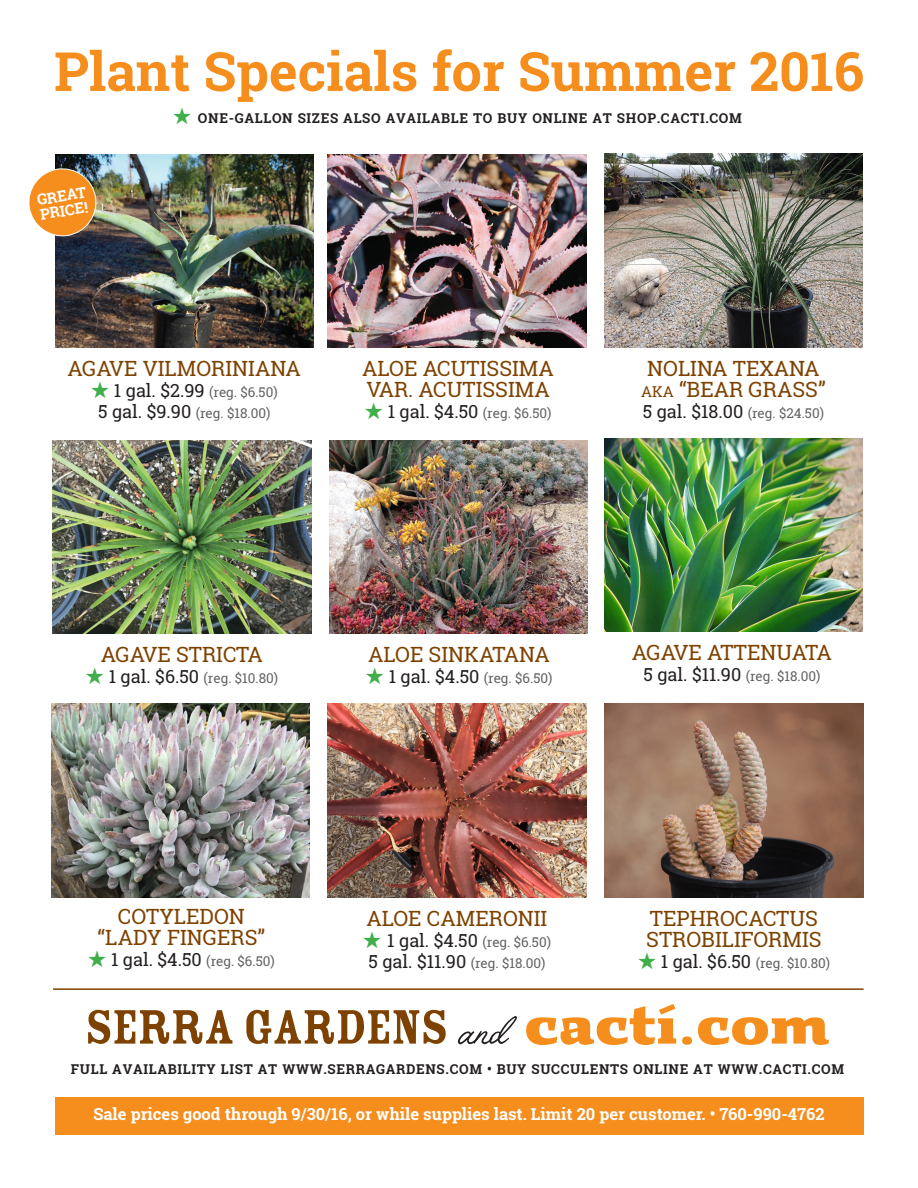
<style>
.page{position:relative;width:918px;height:1188px;background:#fff}
.page>*{position:absolute;margin:0;border:0;box-sizing:border-box;transform-origin:0 0}
.t1{font:700 54px "Roboto Slab";color:#f68e1e}
.t2{font:53.1px "Rosewood Std Fill";letter-spacing:-.035em;color:#7e4200}
.t3{font:21px/21px "Roboto Slab";color:#7e4200}
.t4{font:700 16.5px "Roboto Slab";color:#fff}
.t5{font:700 15px "Roboto Slab";color:#fff}
.t6{font:13.5px "Roboto Slab";color:#636366}
.t7{font:700 13.5px "Roboto Slab";letter-spacing:.05em;color:#231f20}
.s1{font-family:"Universal Newswith Comm Pi";font-weight:400;font-size:21px;color:#40ae49}
.s2{font-family:"Universal Newswith Comm Pi";font-size:21px;color:#40ae49}
.s3{font-size:18px;color:#231f20}
.s4{font-size:15px}
.s5{font-family:"OPTI Lariat Script";color:#231f20}
.s6{font-family:"Locomotiv TT";font-size:58.8px;color:#f68e1e}
</style>
<div class="page">
<div style="left:55px;top:1097px;width:809px;height:38px;background:#f68e1e"></div>
<img style="left:604px;top:154px;width:258px;height:193px">
<img style="left:52px;top:704px;width:258px;height:193px">
<img style="left:330px;top:440px;width:258px;height:194px">
<img style="left:53px;top:440px;width:258px;height:194px">
<img style="left:328px;top:704px;width:258px;height:193px">
<img style="left:328px;top:155px;width:258px;height:193px">
<img style="left:605px;top:704px;width:258px;height:193px">
<img style="left:55px;top:155px;width:259px;height:193px">
<img style="left:604px;top:438px;width:258px;height:193px">
<img style="left:29px;top:166px;width:69px;height:72px">
<hr style="left:53px;top:988px;width:811px;height:2px;background:#7e4200">
<p class="t1" style="left:54px;top:34px;width:811px">Plant Specials for Summer 2016</p>
<p class="t5" style="left:36px;top:190px;width:51px;rotate:-9deg">GREAT</p>
<p class="t5" style="left:39px;top:204px;width:50px;rotate:-9deg">PRICE!</p>
<p class="t7" style="left:173px;top:109px;width:571px"><span class="s1">.</span> ONE-GALLON SIZES ALSO AVAILABLE TO BUY ONLINE AT SHOP.CACTI.COM</p>
<p class="t3" style="left:68px;top:358px;width:235px">AGAVE VILMORINIANA</p>
<p class="t6" style="left:91px;top:383px;width:188px"><span class="s2">.</span> <span class="s3">1 gal. $2.99</span> (reg. $6.50)</p>
<p class="t6" style="left:98px;top:404px;width:174px"><span class="s3">5 gal. $9.90</span> (reg. $18.00)</p>
<p class="t3" style="left:362px;top:358px;width:193px">ALOE ACUTISSIMA<br>VAR. ACUTISSIMA</p>
<p class="t6" style="left:365px;top:404px;width:188px"><span class="s2">.</span> <span class="s3">1 gal. $4.50</span> (reg. $6.50)</p>
<p class="t3" style="left:641px;top:357px;width:186px">NOLINA TEXANA<br><span class="s4">AKA</span> “BEAR GRASS”</p>
<p class="t6" style="left:643px;top:403px;width:183px"><span class="s3">5 gal. $18.00</span> (reg. $24.50)</p>
<p class="t3" style="left:101px;top:644px;width:164px">AGAVE STRICTA</p>
<p class="t6" style="left:86px;top:669px;width:194px"><span class="s2">.</span> <span class="s3">1 gal. $6.50</span> (reg. $10.80)</p>
<p class="t3" style="left:368px;top:644px;width:183px">ALOE SINKATANA</p>
<p class="t6" style="left:366px;top:669px;width:188px"><span class="s2">.</span> <span class="s3">1 gal. $4.50</span> (reg. $6.50)</p>
<p class="t3" style="left:632px;top:642px;width:201px">AGAVE ATTENUATA</p>
<p class="t6" style="left:643px;top:667px;width:178px"><span class="s3">5 gal. $11.90</span> (reg. $18.00)</p>
<p class="t3" style="left:98px;top:906px;width:169px;text-align:center">COTYLEDON “LADY FINGERS”</p>
<p class="t6" style="left:88px;top:952px;width:188px"><span class="s2">.</span> <span class="s3">1 gal. $4.50</span> (reg. $6.50)</p>
<p class="t3" style="left:366px;top:907px;width:182px">ALOE CAMERONII</p>
<p class="t6" style="left:363px;top:933px;width:190px"><span class="s2">.</span> <span class="s3">1 gal. $4.50</span> (reg. $6.50)</p>
<p class="t6" style="left:368px;top:954px;width:178px"><span class="s3">5 gal. $11.90</span> (reg. $18.00)</p>
<p class="t3" style="left:646px;top:907px;width:177px">TEPHROCACTUS<br>STROBILIFORMIS</p>
<p class="t6" style="left:638px;top:954px;width:194px"><span class="s2">.</span> <span class="s3">1 gal. $6.50</span> (reg. $10.80)</p>
<p class="t2" style="left:85px;top:998px;width:746px">SERRA GARDENS <span class="s5">and</span> <span class="s6">cacti.com</span></p>
<p class="t7" style="left:71px;top:1060px;width:775px">FULL AVAILABILITY LIST AT WWW.SERRAGARDENS.COM • BUY SUCCULENTS ONLINE AT WWW.CACTI.COM</p>
<p class="t4" style="left:94px;top:1103px;width:732px">Sale prices good through 9/30/16, or while supplies last. Limit 20 per customer. • 760-990-4762</p>
</div>
